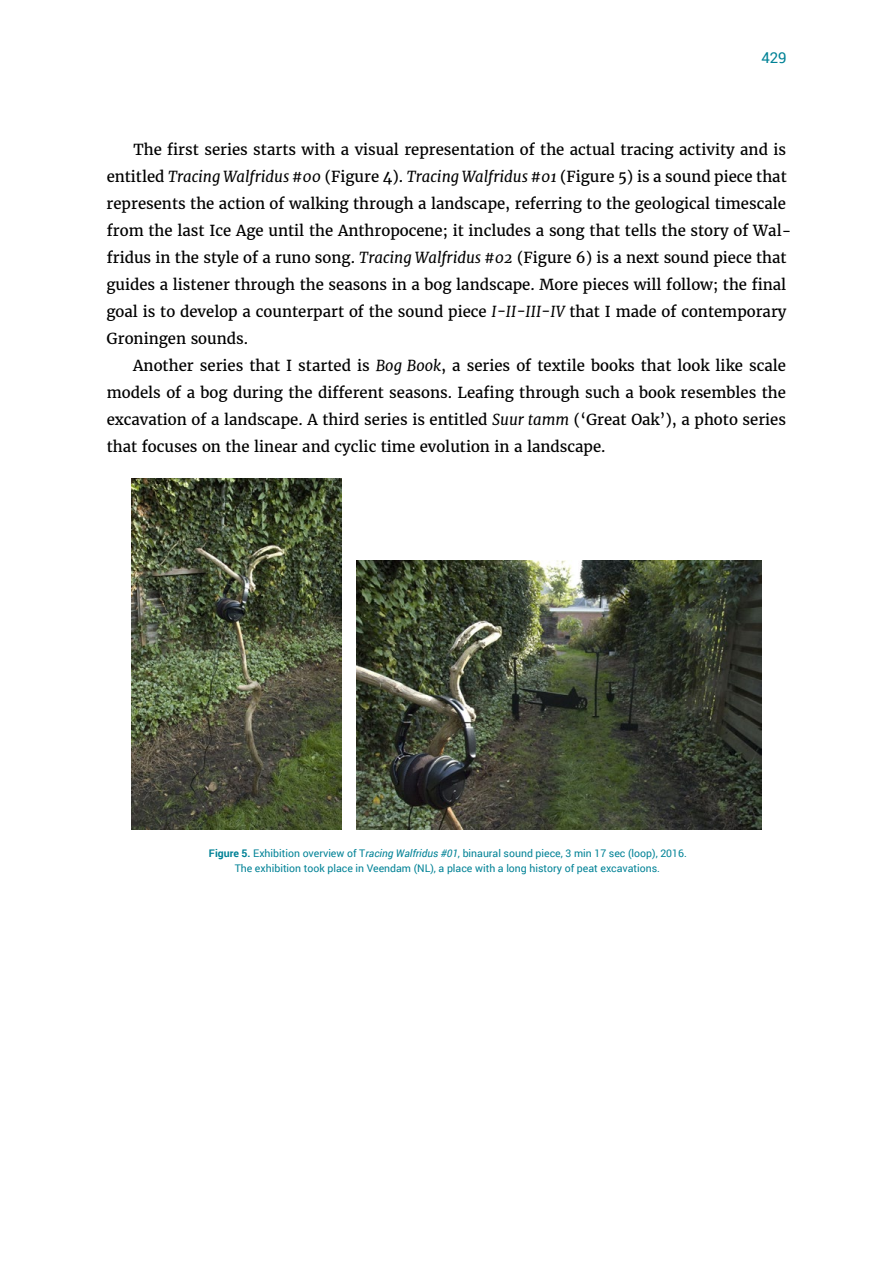
<style>
.page{position:relative;width:893px;height:1263px;background:#fff}
.page>*{position:absolute;margin:0;border:0;box-sizing:border-box;transform-origin:0 0}
.Texto_corrido{font:15px/27px "Merriweather";color:#000}
.t1{font:15px "Roboto";color:#008296}
.legenda{font:10.5px/15px "Roboto";color:#008296;text-align:center}
.s1{font-style:italic}
.s2{font-weight:700}
</style>
<div class="page">
<img style="left:131px;top:479px;width:210px;height:351px">
<img style="left:357px;top:560px;width:405px;height:270px">
<p class="t1" style="left:761px;top:47px;width:27px">429</p>
<p class="Texto_corrido" style="left:106px;top:135px;width:686px;text-indent:27px">The first series starts with a visual representation of the actual tracing activity and is entitled <span class="s1">Tracing Walfridus #00</span> (Figure 4). <span class="s1">Tracing Walfridus #01</span> (Figure 5) is a sound piece that represents the action of walking through a landscape, referring to the geological timescale from the last Ice Age until the Anthropocene; it includes a song that tells the story of Wal&shy;fridus in the style of a runo song. <span class="s1">Tracing Walfridus #02</span> (Figure 6) is a next sound piece that guides a listener through the seasons in a bog landscape. More pieces will follow; the final goal is to develop a counterpart of the sound piece <span class="s1">I-II-III-IV</span> that I made of contemporary Groningen sounds.</p>
<p class="Texto_corrido" style="left:107px;top:351px;width:681px;text-align:justify;text-indent:27px">Another series that I started is <span class="s1">Bog Book</span>, a series of textile books that look like scale models of a bog during the different seasons. Leafing through such a book resembles the excavation of a landscape. A third series is entitled <span class="s1">Suur tamm</span> (‘Great Oak’), a photo series that focuses on the linear and cyclic time evolution in a landscape.</p>
<p class="legenda" style="left:209px;top:845px;width:479px"><span class="s2">Figure 5.</span> Exhibition overview of T<span class="s1">racing Walfridus #01</span>, binaural sound piece, 3 min 17 sec (loop), 2016.<br>The exhibition took place in Veendam (NL), a place with a long history of peat excavations.</p>
</div>
